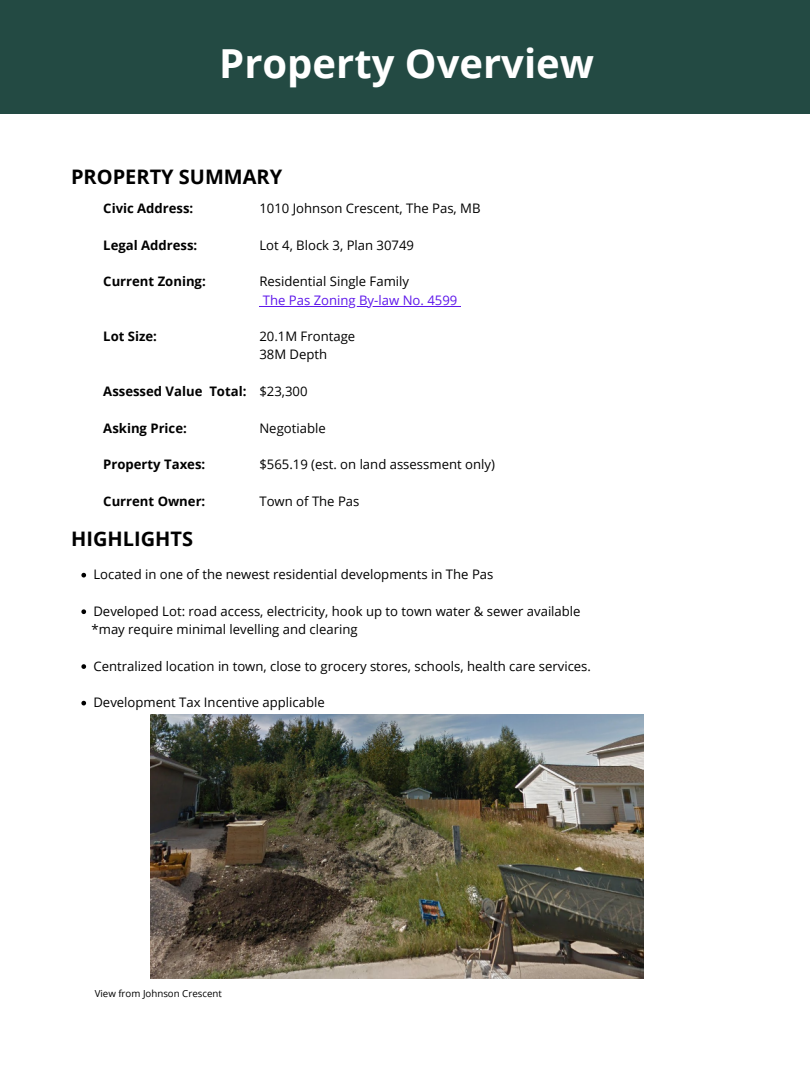
<style>
.page{position:relative;width:810px;height:1080px;background:#fff}
.page>*{position:absolute;margin:0;border:0;box-sizing:border-box;transform-origin:0 0}
.t1{font:700 40px "Open Sans";color:#fff}
.t2{font:700 20px "Open Sans";color:#000}
.t3{font:13.12px/18.2px "Open Sans";color:#000}
.t4{font:700 13.12px "Open Sans";color:#000}
.t5{font:13.12px "Open Sans";color:#5e17eb}
.t6{font:9.69px "Open Sans";color:#000}
</style>
<div class="page">
<div style="left:0;top:0;width:810px;height:113px;background:#234a43"></div>
<hr style="left:263px;top:306px;width:195px;height:1px;background:#5e17eb">
<img style="left:150px;top:715px;width:493px;height:263px">
<svg style="left:81px;top:573px;width:5px;height:5px"></svg>
<svg style="left:81px;top:609px;width:5px;height:5px"></svg>
<svg style="left:81px;top:664px;width:5px;height:5px"></svg>
<svg style="left:81px;top:701px;width:5px;height:4px"></svg>
<h4 class="t1" style="left:219px;top:36px;width:376px">Property Overview</h4>
<h2 class="t2" style="left:71px;top:162px;width:213px">PROPERTY SUMMARY</h2>
<h3 class="t4" style="left:103px;top:199px;width:92px">Civic Address:</h3>
<h3 class="t4" style="left:103px;top:236px;width:96px">Legal Address:</h3>
<h4 class="t4" style="left:103px;top:272px;width:104px">Current Zoning:</h4>
<h4 class="t4" style="left:103px;top:327px;width:55px">Lot Size:</h4>
<h4 class="t4" style="left:103px;top:382px;width:145px">Assessed Value Total:</h4>
<h4 class="t4" style="left:103px;top:419px;width:85px">Asking Price:</h4>
<h4 class="t4" style="left:103px;top:455px;width:103px">Property Taxes:</h4>
<h4 class="t4" style="left:103px;top:492px;width:104px">Current Owner:</h4>
<p class="t2" style="left:71px;top:524px;width:123px">HIGHLIGHTS</p>
<h1 class="t3" style="left:259px;top:199px;width:223px">1010 Johnson Crescent, The Pas, MB</h1>
<h2 class="t3" style="left:259px;top:236px;width:156px">Lot 4, Block 3, Plan 30749</h2>
<h3 class="t3" style="left:259px;top:272px;width:151px">Residential Single Family</h3>
<h3 class="t5" style="left:263px;top:291px;width:196px">The Pas Zoning By-law No. 4599</h3>
<h3 class="t3" style="left:259px;top:327px;width:97px">20.1M Frontage<br>38M Depth</h3>
<h3 class="t3" style="left:259px;top:382px;width:50px">$23,300</h3>
<h3 class="t3" style="left:259px;top:418px;width:68px">Negotiable</h3>
<h3 class="t3" style="left:259px;top:455px;width:237px">$565.19 (est. on land assessment only)</h3>
<h3 class="t3" style="left:259px;top:491px;width:102px">Town of The Pas</h3>
<h4 class="t3" style="left:93px;top:565px;width:402px">Located in one of the newest residential developments in The Pas</h4>
<p class="t3" style="left:93px;top:602px;width:489px">Developed Lot: road access, electricity, hook up to town water &amp; sewer available</p>
<p class="t3" style="left:92px;top:620px;width:268px">*may require minimal levelling and clearing</p>
<p class="t3" style="left:93px;top:657px;width:499px">Centralized location in town, close to grocery stores, schools, health care services.</p>
<p class="t3" style="left:93px;top:693px;width:233px">Development Tax Incentive applicable</p>
<p class="t6" style="left:95px;top:986px;width:129px">View from Johnson Crescent</p>
</div>
